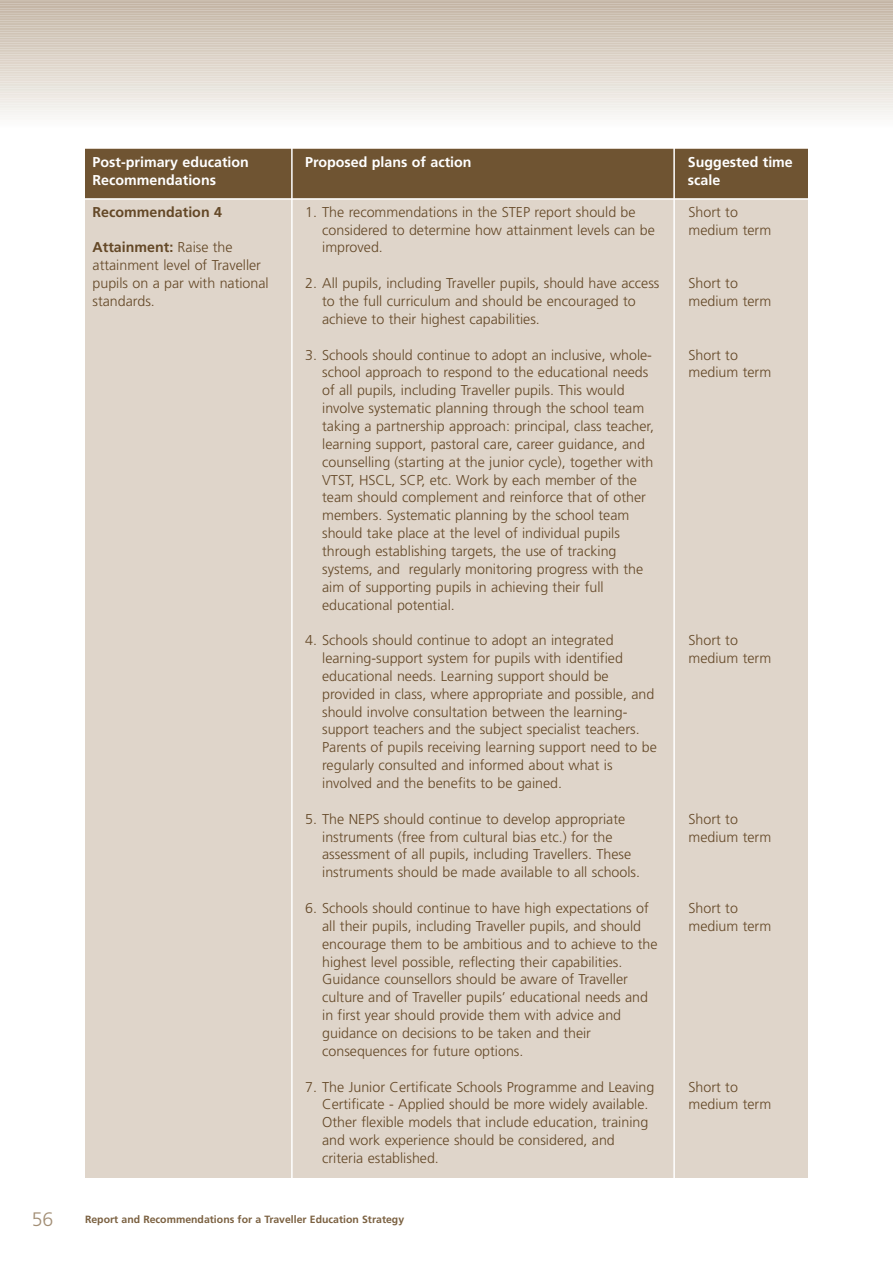
<style>
.page{position:relative;width:893px;height:1263px;background:#fff}
.page>*{position:absolute;margin:0;border:0;box-sizing:border-box;transform-origin:0 0}
.t1{font:300 19.5px "Frutiger";color:#a28e75}
.t2{font:300 14.25px/17.9px "Frutiger";color:#644827}
.t3{font:700 14.25px "Frutiger";color:#fff}
.t4{font:700 14.25px "Frutiger";color:#644827}
.t5{font:700 10.5px "Frutiger";color:#7b6141}
.s1{font-weight:700}
</style>
<div class="page">
<div style="left:0;top:0;width:893px;height:5px;background:#c3b4a4"></div>
<div style="left:0;top:2px;width:893px;height:5px;background:#d0c4b8"></div>
<hr style="left:0;top:4px;width:893px;height:4px;background:#c9bcad">
<hr style="left:0;top:6px;width:893px;height:4px;background:#c5b7a7">
<div style="left:0;top:7px;width:893px;height:5px;background:#d0c5b9"></div>
<hr style="left:0;top:9px;width:893px;height:4px;background:#ccbfb2">
<hr style="left:0;top:11px;width:893px;height:4px;background:#c7b9aa">
<div style="left:0;top:12px;width:893px;height:5px;background:#d0c4b7"></div>
<div style="left:0;top:14px;width:893px;height:5px;background:#d4cabe"></div>
<hr style="left:0;top:16px;width:893px;height:4px;background:#c9bcad">
<div style="left:0;top:17px;width:893px;height:5px;background:#cec2b5"></div>
<div style="left:0;top:19px;width:893px;height:5px;background:#d6ccc0"></div>
<hr style="left:0;top:21px;width:893px;height:4px;background:#ccbfb0">
<div style="left:0;top:24px;width:893px;height:5px;background:#d7cdc2"></div>
<hr style="left:0;top:26px;width:893px;height:4px;background:#d2c7ba">
<hr style="left:0;top:28px;width:893px;height:4px;background:#cec2b4">
<div style="left:0;top:29px;width:893px;height:5px;background:#d6cdc1"></div>
<div style="left:0;top:31px;width:893px;height:5px;background:#dad1c6"></div>
<hr style="left:0;top:33px;width:893px;height:4px;background:#d1c5b7">
<div style="left:0;top:34px;width:893px;height:5px;background:#d7cdc0"></div>
<div style="left:0;top:36px;width:893px;height:5px;background:#dbd3c9"></div>
<hr style="left:0;top:38px;width:893px;height:4px;background:#d3c7bb">
<div style="left:0;top:41px;width:893px;height:5px;background:#ddd4ca"></div>
<hr style="left:0;top:43px;width:893px;height:4px;background:#d5cabe">
<div style="left:0;top:46px;width:893px;height:5px;background:#ddd5cb"></div>
<svg style="left:0;top:48px;width:893px;height:4px;fill:#d7cdc0"></svg>
<div style="left:0;top:51px;width:893px;height:5px;background:#ded5cb"></div>
<div style="left:0;top:53px;width:893px;height:5px;background:#e2dbd1"></div>
<hr style="left:0;top:55px;width:893px;height:4px;background:#dcd1c6">
<div style="left:0;top:58px;width:893px;height:5px;background:#e4dcd4"></div>
<hr style="left:0;top:60px;width:893px;height:4px;background:#ded4c9">
<div style="left:0;top:63px;width:893px;height:5px;background:#e5ded5"></div>
<hr style="left:0;top:65px;width:893px;height:4px;background:#e0d8cd">
<div style="left:0;top:68px;width:893px;height:5px;background:#e5dfd6"></div>
<div style="left:0;top:70px;width:893px;height:5px;background:#e8e2da"></div>
<hr style="left:0;top:72px;width:893px;height:4px;background:#e3dcd2">
<div style="left:0;top:75px;width:893px;height:5px;background:#e9e4dd"></div>
<hr style="left:0;top:77px;width:893px;height:4px;background:#e6dfd6">
<div style="left:0;top:80px;width:893px;height:5px;background:#ece6e0"></div>
<hr style="left:0;top:82px;width:893px;height:4px;background:#e7e2da">
<div style="left:0;top:85px;width:893px;height:5px;background:#e8e4dd"></div>
<div style="left:0;top:90px;width:893px;height:5px;background:#ece6e0"></div>
<div style="left:0;top:95px;width:893px;height:5px;background:#efeae4"></div>
<hr style="left:0;top:99px;width:893px;height:4px;background:#f0ece7">
<div style="left:0;top:102px;width:893px;height:5px;background:#f1eeea"></div>
<div style="left:0;top:107px;width:893px;height:5px;background:#f4f2ee"></div>
<div style="left:0;top:112px;width:893px;height:5px;background:#f6f5f3"></div>
<div style="left:0;top:117px;width:893px;height:5px;background:#f9f8f6"></div>
<hr style="left:0;top:121px;width:893px;height:4px;background:#fbfbfa">
<div style="left:85px;top:149px;width:723px;height:1029px;background:#dfd5ca"></div>
<div style="left:85px;top:149px;width:723px;height:50px;background:#6f5432"></div>
<hr style="left:79px;top:198px;width:735px;height:2px;background:#fff">
<hr style="left:291px;top:138px;width:2px;height:1048px;background:#fff">
<hr style="left:673px;top:138px;width:2px;height:1048px;background:#fff">
<p class="t3" style="left:93px;top:156px;width:158px">Post-primary education</p>
<p class="t3" style="left:305px;top:156px;width:168px">Proposed plans of action</p>
<p class="t3" style="left:688px;top:156px;width:106px">Suggested time</p>
<p class="t3" style="left:93px;top:174px;width:125px">Recommendations</p>
<p class="t3" style="left:688px;top:174px;width:34px">scale</p>
<p class="t4" style="left:93px;top:206px;width:131px">Recommendation 4</p>
<p class="t2" style="left:93px;top:240px;width:178px"><span class="s1">Attainment:</span> Raise the attainment level of Traveller pupils on a par with national standards.</p>
<p class="t2" style="left:322px;top:204px;width:334px;text-indent:-17px">1. The recommendations in the STEP report should be considered to determine how attainment levels can be improved.</p>
<p class="t2" style="left:322px;top:275px;width:339px;text-indent:-17px">2. All pupils, including Traveller pupils, should have access to the full curriculum and should be encouraged to achieve to their highest capabilities.</p>
<p class="t2" style="left:322px;top:347px;width:333px;text-indent:-17px">3. Schools should continue to adopt an inclusive, whole&shy;school approach to respond to the educational needs of all pupils, including Traveller pupils. This would involve systematic planning through the school team taking a partnership approach: principal, class teacher, learning support, pastoral care, career guidance, and counselling (starting at the junior cycle), together with VTST, HSCL, SCP, etc. Work by each member of the team should complement and reinforce that of other members. Systematic planning by the school team should take place at the level of individual pupils through establishing targets, the use of tracking systems, and regularly monitoring progress with the aim of supporting pupils in achieving their full educational potential.</p>
<p class="t2" style="left:322px;top:632px;width:336px;text-indent:-17px">4. Schools should continue to adopt an integrated learning-support system for pupils with identified educational needs. Learning support should be provided in class, where appropriate and possible, and should involve consultation between the learning&shy;support teachers and the subject specialist teachers.<br>Parents of pupils receiving learning support need to be regularly consulted and informed about what is involved and the benefits to be gained.</p>
<p class="t2" style="left:322px;top:811px;width:319px;text-indent:-17px">5. The NEPS should continue to develop appropriate instruments (free from cultural bias etc.) for the assessment of all pupils, including Travellers. These instruments should be made available to all schools.</p>
<p class="t2" style="left:322px;top:900px;width:337px;text-indent:-17px">6. Schools should continue to have high expectations of all their pupils, including Traveller pupils, and should encourage them to be ambitious and to achieve to the highest level possible, reflecting their capabilities.<br>Guidance counsellors should be aware of Traveller culture and of Traveller pupils’ educational needs and in first year should provide them with advice and guidance on decisions to be taken and their consequences for future options.</p>
<p class="t2" style="left:322px;top:1079px;width:334px;text-indent:-17px">7. The Junior Certificate Schools Programme and Leaving Certificate - Applied should be more widely available.<br>Other flexible models that include education, training and work experience should be considered, and criteria established.</p>
<h1 class="t1" style="left:32px;top:1211px;width:23px">56</h1>
<p class="t5" style="left:85px;top:1215px;width:321px">Report and Recommendations for a Traveller Education Strategy</p>
<p class="t2" style="left:688px;top:204px;width:84px">Short to medium term</p>
<p class="t2" style="left:688px;top:275px;width:84px">Short to medium term</p>
<p class="t2" style="left:688px;top:347px;width:84px">Short to medium term</p>
<p class="t2" style="left:688px;top:632px;width:84px">Short to medium term</p>
<p class="t2" style="left:688px;top:811px;width:84px">Short to medium term</p>
<p class="t2" style="left:688px;top:900px;width:84px">Short to medium term</p>
<p class="t2" style="left:688px;top:1079px;width:84px">Short to medium term</p>
</div>
